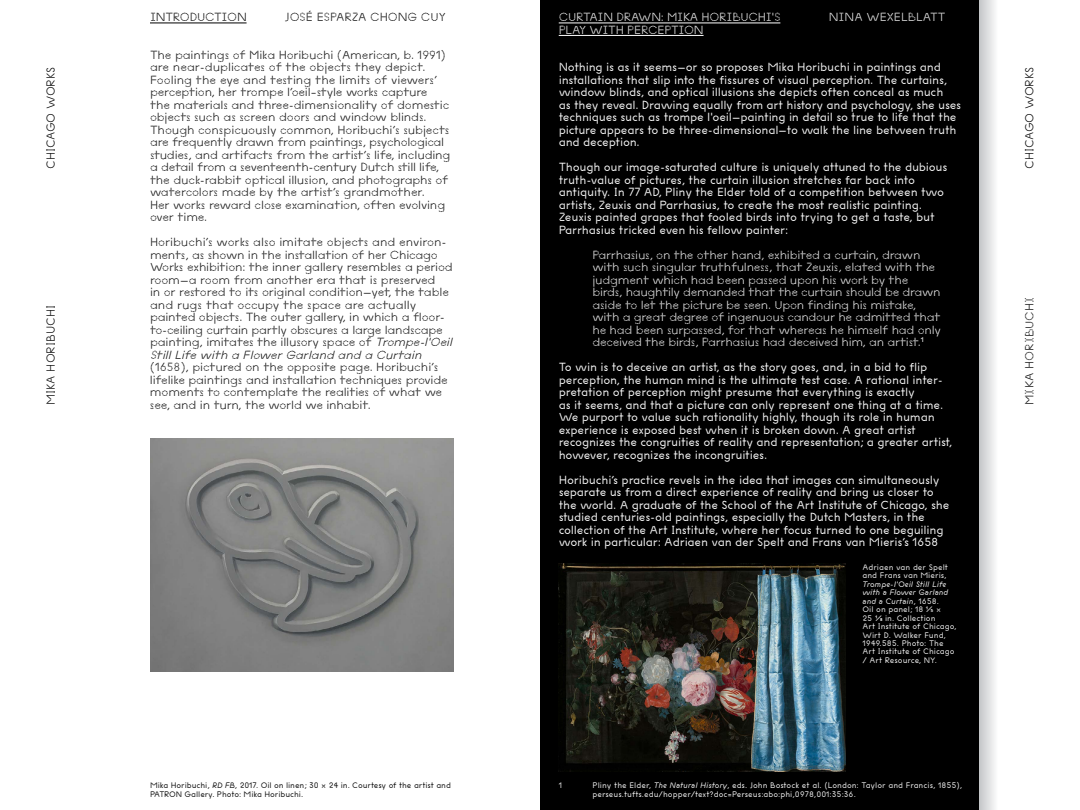
<style>
.page{position:relative;width:1080px;height:810px;background:#fff}
.page>*{position:absolute;margin:0;border:0;box-sizing:border-box;transform-origin:0 0}
.t1{font:13.75px/12.5px "MCA Uten Usixpointfive";letter-spacing:-.02em;color:#fff}
.t2{font:13.75px/12.5px "MCA Ufour Utwo";letter-spacing:-.015em;color:#000}
.t3{font:13.75px/12.5px "MCA Ufour Utwo";letter-spacing:-.02em;color:#fff}
.t4{font:13.75px "MCA Uten Ufive";letter-spacing:-.01em;color:#000}
.t5{font:9.38px/8.4px "MCA Uten Usixpointfive";color:#fff}
.t6{font:9.38px/8.5px "MCA Uten Usixpointfive";letter-spacing:-.01em;color:#000}
.s1{font-style:italic}
</style>
<div class="page">
<div style="left:540px;top:0;width:439px;height:810px;background:#000"></div>
<img style="left:559px;top:563px;width:286px;height:209px">
<svg style="left:979px;top:0;width:16px;height:810px;background:#dbdcde"></svg>
<hr style="left:559px;top:23px;width:221px;height:1px;background:#fff">
<hr style="left:559px;top:35px;width:145px;height:1px;background:#fff">
<hr style="left:150px;top:23px;width:97px;height:1px;background:#000">
<img style="left:150px;top:438px;width:304px;height:234px">
<p class="t4" style="left:43px;top:169px;width:103px;rotate:-90deg">CHICAGO WORKS</p>
<p class="t4" style="left:43px;top:405px;width:102px;rotate:-90deg">MIKA HORIBUCHI</p>
<p class="t2" style="left:150px;top:11px;width:98px">INTRODUCTION</p>
<p class="t2" style="left:285px;top:11px;width:162px">JOSÉ ESPARZA CHONG CUY</p>
<p class="t2" style="left:150px;top:48px;width:302px">The paintings of Mika Horibuchi (American, b. 1991) are near-duplicates of the objects they depict.<br>Fooling the eye and testing the limits of viewers’ perception, her trompe l’oeil–style works capture the materials and three-dimensionality of domestic objects such as screen doors and window blinds.<br>Though conspicuously common, Horibuchi’s subjects are frequently drawn from paintings, psychological studies, and artifacts from the artist’s life, including a detail from a seventeenth-century Dutch still life, the duck-rabbit optical illusion, and photographs of watercolors made by the artist’s grandmother.<br>Her works reward close examination, often evolving over time.</p>
<p class="t2" style="left:150px;top:236px;width:307px">Horibuchi’s works also imitate objects and environ&shy;ments, as shown in the installation of her Chicago Works exhibition: the inner gallery resembles a period room—a room from another era that is preserved<br>in or restored to its original condition—yet, the table and rugs that occupy the space are actually painted objects. The outer gallery, in which a floor&shy;to-ceiling curtain partly obscures a large landscape painting, imitates the illusory space of <span class="s1">Trompe-l'Oeil StillLifewith a FlowerGarland and a Curtain</span></p>
<p class="t2" style="left:150px;top:361px;width:299px">(1658), pictured on the opposite page. Horibuchi’s lifelike paintings and installation techniques provide moments to contemplate the realities of what we see, and in turn, the world we inhabit.</p>
<p class="t6" style="left:150px;top:781px;width:302px">Mika Horibuchi, <span class="s1">RD FB</span>, 2017. Oil on linen; 30 × 24 in. Courtesy of the artist and<br>PATRON Gallery. Photo: Mika Horibuchi.</p>
<p class="t3" style="left:559px;top:11px;width:223px">CURTAIN DRAWN: MIKA HORIBUCHI'S</p>
<p class="t3" style="left:829px;top:11px;width:118px">NINA WEXELBLATT</p>
<p class="t3" style="left:559px;top:23px;width:147px">PLAY WITH PERCEPTION</p>
<p class="t1" style="left:559px;top:61px;width:404px">Nothing is as it seems—or so proposes Mika Horibuchi in paintings and installations that slip into the fissures of visual perception. The curtains, window blinds, and optical illusions she depicts often conceal as much<br>as they reveal. Drawing equally from art history and psychology, she uses techniques such as trompe l'oeil—painting in detail so true to life that the picture appears to be three-dimensional—to walk the line between truth and deception.</p>
<p class="t1" style="left:559px;top:161px;width:390px">Though our image-saturated culture is uniquely attuned to the dubious truth-value of pictures, the curtain illusion stretches far back into antiquity. In 77 AD, Pliny the Elder told of a competition between two artists, Zeuxis and Parrhasius, to create the most realistic painting.<br>Zeuxis painted grapes that fooled birds into trying to get a taste, but Parrhasius tricked even his fellow painter:</p>
<p class="t3" style="left:593px;top:248px;width:350px">Parrhasius, on the other hand, exhibited a curtain, drawn with such singular truthfulness, that Zeuxis, elated with the judgment which had been passed upon his work by the birds, haughtily demanded that the curtain should be drawn aside to let the picture be seen. Upon finding his mistake, with a great degree of ingenuous candour he admitted that he had been surpassed, for that whereas he himself had only deceived the birds, Parrhasius had deceived him, an artist.<sup>1</sup></p>
<p class="t1" style="left:559px;top:361px;width:395px">To win is to deceive an artist, as the story goes, and, in a bid to flip perception, the human mind is the ultimate test case. A rational inter&shy;pretation of perception might presume that everything is exactly<br>as it seems, and that a picture can only represent one thing at a time.<br>We purport to value such rationality highly, though its role in human experience is exposed best when it is broken down. A great artist recognizes the congruities of reality and representation; a greater artist, however, recognizes the incongruities.</p>
<p class="t1" style="left:559px;top:474px;width:392px">Horibuchi’s practice revels in the idea that images can simultaneously separate us from a direct experience of reality and bring us closer to the world. A graduate of the School of the Art Institute of Chicago, she studied centuries-old paintings, especially the Dutch Masters, in the collection of the Art Institute, where her focus turned to one beguiling work in particular: Adriaen van der Spelt and Frans van Mieris’s 1658</p>
<p class="t5" style="left:862px;top:563px;width:87px">Adriaen van der Spelt and Frans van Mieris,</p>
<p class="t5" style="left:862px;top:580px;width:96px"><span class="s1">Trompe-l'Oeil Still Life with a Flower Garland and a Curtain</span>, 1658.<br>Oil on panel; 18 ¼ ×<br>25 ⅛ in. Collection<br>Art Institute of Chicago,<br>Wirt D. Walker Fund,<br>1949.585. Photo: The<br>Art Institute of Chicago / Art Resource, NY.</p>
<p class="t5" style="left:559px;top:781px;width:5px">1</p>
<p class="t5" style="left:592px;top:781px;width:371px">Pliny the Elder, <span class="s1">The Natural History</span>, eds. John Bostock et al. (London: Taylor and Francis, 1855), perseus.tufts.edu/hopper/text?doc=Perseus:abo:phi,0978,001:35:36.</p>
<p class="t4" style="left:1022px;top:169px;width:103px;rotate:-90deg">CHICAGO WORKS</p>
<p class="t2" style="left:1023px;top:405px;width:110px;rotate:-90deg">MIKA HORIBUCHI</p>
</div>
